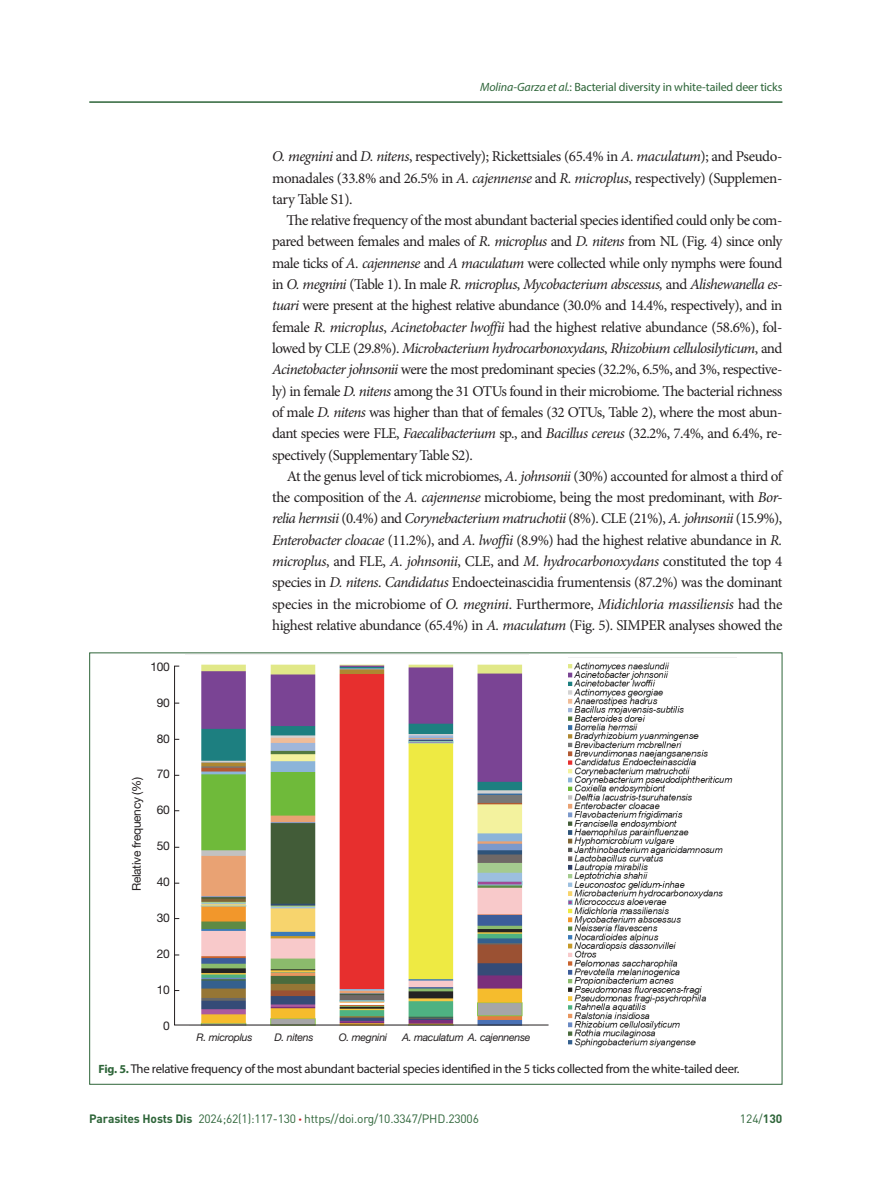
<style>
.page{position:relative;width:893px;height:1191px;background:#fff}
.page>*{position:absolute;margin:0;border:0;box-sizing:border-box;transform-origin:0 0}
.본문{font:15px/21.3px "Minion Pro";letter-spacing:-.035em;color:#231f20;text-align:justify}
.표_제목__그림_설명{font:12.75px "Myriad Pro";letter-spacing:-.025em;color:#231f20}
.t1{font:12px "DIN Pro";letter-spacing:-.015em;color:#2e6539}
.t2{font:12px "Myriad Pro";letter-spacing:-.01em;color:#2e6539}
.그림_지문_8pt{font:12px "Helvetica Neue LT Std";letter-spacing:-.025em;color:#231f20}
.그림_지문_8pt-2{font:italic 10.5px "Helvetica Neue LT Std";letter-spacing:-.025em;color:#231f20}
.s1{font-style:italic}
.s2{font-weight:700;font-size:12px;color:#2e6539}
.s3{font-weight:700}
.s4{font-family:"Helvetica Neue LT";font-weight:700;font-stretch:condensed;color:#d1232a}
</style>
<div class="page">
<hr style="left:89px;top:101px;width:693px;height:2px;background:#2e6539">
<img style="left:568px;top:657px;width:168px;height:391px">
<svg style="left:174px;top:665px;width:375px;height:360px"></svg>
<p class="t2" style="left:480px;top:79px;width:304px"><span class="s1">Molina-Garza et al.</span>: Bacterial diversity in white-tailed deer ticks</p>
<p class="그림_지문_8pt" style="left:129px;top:891px;width:116px;rotate:-90deg">Relative frequency (%)</p>
<p class="그림_지문_8pt" style="left:150px;top:659px;width:21px">100</p>
<p class="그림_지문_8pt" style="left:157px;top:695px;width:15px">90</p>
<p class="그림_지문_8pt" style="left:157px;top:731px;width:15px">80</p>
<p class="그림_지문_8pt" style="left:157px;top:767px;width:15px">70</p>
<p class="그림_지문_8pt" style="left:157px;top:803px;width:15px">60</p>
<p class="그림_지문_8pt" style="left:157px;top:839px;width:15px">50</p>
<p class="그림_지문_8pt" style="left:157px;top:874px;width:15px">40</p>
<p class="그림_지문_8pt" style="left:157px;top:910px;width:15px">30</p>
<p class="그림_지문_8pt" style="left:157px;top:946px;width:15px">20</p>
<p class="그림_지문_8pt" style="left:157px;top:982px;width:15px">10</p>
<p class="그림_지문_8pt" style="left:163px;top:1018px;width:8px">0</p>
<p class="본문" style="left:272px;top:146px;width:512px"><span class="s1">O. megnini</span> and <span class="s1">D. nitens</span>, respectively); Rickettsiales (65.4% in <span class="s1">A. maculatum</span>); and Pseudo&shy;monadales (33.8% and 26.5% in <span class="s1">A. cajennense</span> and <span class="s1">R. microplus</span>, respectively) (Supplemen&shy;tary Table S1).</p>
<p class="본문" style="left:272px;top:210px;width:512px;text-indent:14px">The relative frequency of the most abundant bacterial species identified could only be com&shy;pared between females and males of <span class="s1">R. microplus</span> and <span class="s1">D. nitens</span> from NL (Fig. 4) since only male ticks of <span class="s1">A. cajennense</span> and <span class="s1">A maculatum</span> were collected while only nymphs were found in <span class="s1">O. megnini</span> (Table 1). In male <span class="s1">R. microplus</span>, <span class="s1">Mycobacterium abscessus,</span> and <span class="s1">Alishewanella es&shy;tuari</span> were present at the highest relative abundance (30.0% and 14.4%, respectively), and in female <span class="s1">R. microplus</span>, <span class="s1">Acinetobacter lwoffii</span> had the highest relative abundance (58.6%), fol&shy;lowed by CLE (29.8%). <span class="s1">Microbacterium hydrocarbonoxydans</span>, <span class="s1">Rhizobium cellulosilyticum</span>, and <span class="s1">Acinetobacter johnsonii</span> were the most predominant species (32.2%, 6.5%, and 3%, respective&shy;ly) in female <span class="s1">D. nitens</span> among the 31 OTUs found in their microbiome. The bacterial richness of male <span class="s1">D. nitens</span> was higher than that of females (32 OTUs, Table 2), where the most abun&shy;dant species were FLE, <span class="s1">Faecalibacterium</span> sp., and <span class="s1">Bacillus cereus</span> (32.2%, 7.4%, and 6.4%, re&shy;spectively (Supplementary Table S2).</p>
<p class="본문" style="left:272px;top:465px;width:512px;text-indent:15px">At the genus level of tick microbiomes, <span class="s1">A. johnsonii</span> (30%) accounted for almost a third of the composition of the <span class="s1">A. cajennense</span> microbiome, being the most predominant, with <span class="s1">Bor&shy;relia hermsii</span> (0.4%) and <span class="s1">Corynebacterium matruchotii</span> (8%). CLE (21%), <span class="s1">A. johnsonii</span> (15.9%), <span class="s1">Enterobacter cloacae</span> (11.2%), and <span class="s1">A. lwoffii</span> (8.9%) had the highest relative abundance in <span class="s1">R. microplus</span>, and FLE, <span class="s1">A. johnsonii</span>, CLE, and <span class="s1">M. hydrocarbonoxydans</span> constituted the top 4 species in <span class="s1">D. nitens</span>. <span class="s1">Candidatus</span> Endoecteinascidia frumentensis (87.2%) was the dominant species in the microbiome of <span class="s1">O. megnini</span>. Furthermore, <span class="s1">Midichloria massiliensis</span> had the highest relative abundance (65.4%) in <span class="s1">A. maculatum</span> (Fig. 5). SIMPER analyses showed the</p>
<p class="그림_지문_8pt-2" style="left:196px;top:1030px;width:58px">R. microplus</p>
<p class="그림_지문_8pt-2" style="left:274px;top:1030px;width:41px">D. nitens</p>
<p class="그림_지문_8pt-2" style="left:339px;top:1030px;width:50px">O. megnini</p>
<p class="그림_지문_8pt-2" style="left:402px;top:1030px;width:130px">A. maculatum A. cajennense</p>
<p class="표_제목__그림_설명" style="left:99px;top:1061px;width:642px"><span class="s2">Fig. 5.</span> The relative frequency of the most abundant bacterial species identified in the 5 ticks collected from the white-tailed deer.</p>
<p class="t1" style="left:89px;top:1110px;width:391px"><span class="s3">Parasites Hosts Dis</span> 2024;62(1):117-130 <span class="s4">∙</span> https//doi.org/10.3347/PHD.23006</p>
<p class="t1" style="left:740px;top:1110px;width:44px">124/<span class="s3">130</span></p>
</div>
